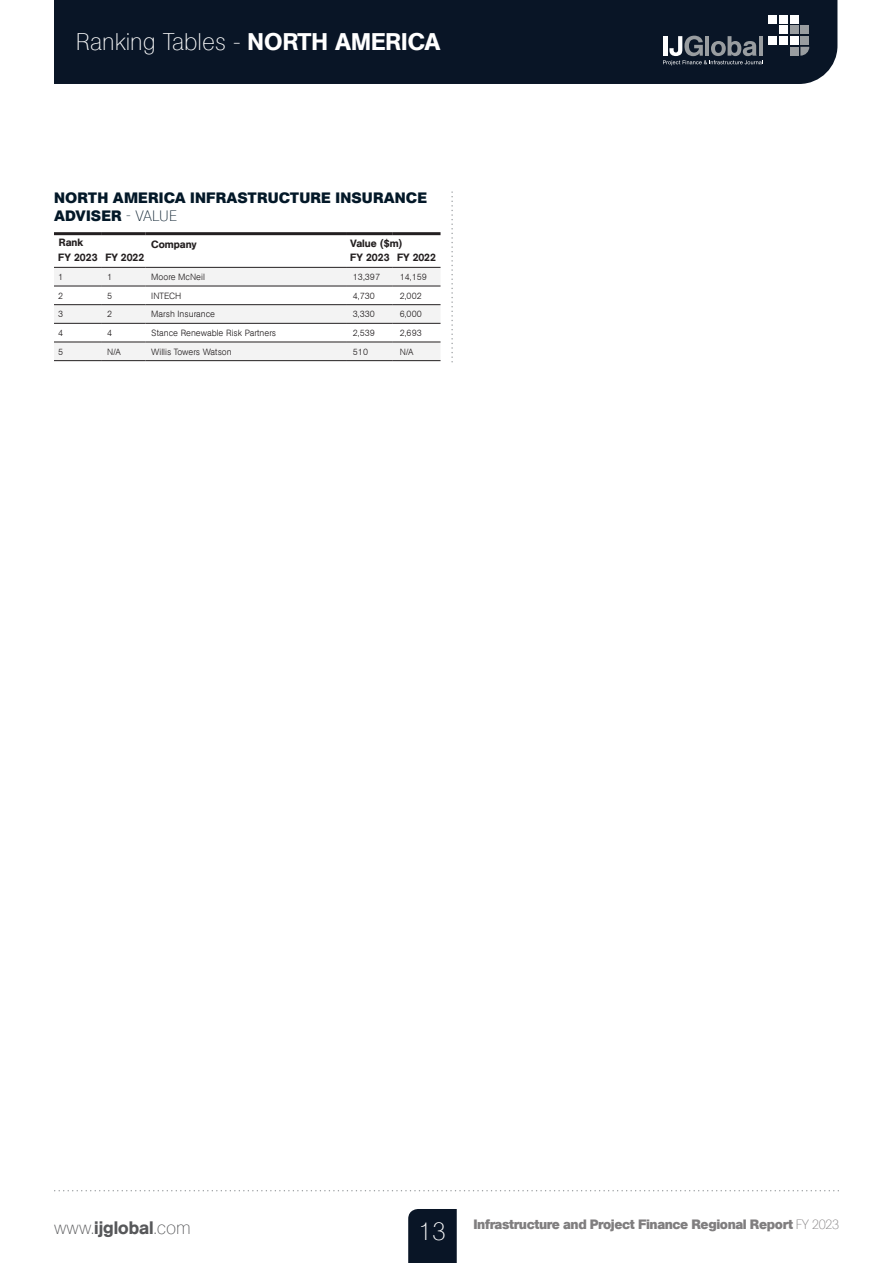
<style>
.page{position:relative;width:893px;height:1263px;background:#fff}
.page>*{position:absolute;margin:0;border:0;box-sizing:border-box;transform-origin:0 0}
.t1{font:200 24px "AG Book Std";color:#fff}
.t2{font:200 18px "AG Book Std";letter-spacing:.005em;color:#57585a}
.t3{font:700 15px/18px "AG Book Std";letter-spacing:.01em;color:#031828}
.t4{font:700 13.5px "AG Book Std";letter-spacing:-.03em;color:#807e7f}
.t5{font:500 10.5px "AG Book Std";color:#231f20}
.t6{font:300 9px "AG Book Std";color:#231f20}
.s1{font-weight:500}
.s2{font-weight:200}
.s3{font-weight:200;font-size:25.35px;color:#fff}
</style>
<div class="page">
<div style="left:408px;top:1209px;width:49px;height:54px;background:#091526"></div>
<svg style="left:55px;top:1190px;width:784px;height:1px"></svg>
<div style="left:54px;top:0;width:783px;height:84px;background:#091526"></div>
<div style="left:768px;top:15px;width:9px;height:9px;background:#fff"></div>
<div style="left:779px;top:15px;width:9px;height:9px;background:#fff"></div>
<div style="left:790px;top:15px;width:9px;height:9px;background:#fff"></div>
<div style="left:779px;top:25px;width:9px;height:9px;background:#fff"></div>
<div style="left:790px;top:25px;width:9px;height:9px;background:#999da0"></div>
<div style="left:800px;top:25px;width:9px;height:9px;background:#999da0"></div>
<div style="left:768px;top:36px;width:9px;height:9px;background:#fff"></div>
<div style="left:779px;top:36px;width:9px;height:9px;background:#fff"></div>
<div style="left:790px;top:36px;width:9px;height:9px;background:#fff"></div>
<div style="left:800px;top:36px;width:9px;height:9px;background:#999da0"></div>
<div style="left:790px;top:47px;width:9px;height:9px;background:#999da0"></div>
<svg style="left:800px;top:47px;width:9px;height:9px"></svg>
<svg style="left:663px;top:36px;width:100px;height:29px;background:#4d5661"></svg>
<svg style="left:54px;top:235px;width:387px;height:125px"></svg>
<hr style="left:54px;top:232px;width:47px;height:3px;background:#231f20">
<hr style="left:101px;top:232px;width:44px;height:3px;background:#231f20">
<hr style="left:145px;top:232px;width:201px;height:3px;background:#231f20">
<hr style="left:346px;top:232px;width:47px;height:3px;background:#231f20">
<hr style="left:393px;top:232px;width:48px;height:3px;background:#231f20">
<hr style="left:54px;top:286px;width:47px;height:1px;background:#231f20">
<hr style="left:101px;top:286px;width:44px;height:1px;background:#231f20">
<hr style="left:145px;top:286px;width:201px;height:1px;background:#231f20">
<hr style="left:346px;top:286px;width:47px;height:1px;background:#231f20">
<hr style="left:393px;top:286px;width:48px;height:1px;background:#231f20">
<hr style="left:54px;top:304px;width:47px;height:1px;background:#231f20">
<hr style="left:101px;top:304px;width:44px;height:1px;background:#231f20">
<hr style="left:145px;top:304px;width:201px;height:1px;background:#231f20">
<hr style="left:346px;top:304px;width:47px;height:1px;background:#231f20">
<hr style="left:393px;top:304px;width:48px;height:1px;background:#231f20">
<hr style="left:54px;top:323px;width:47px;height:1px;background:#231f20">
<hr style="left:101px;top:323px;width:44px;height:1px;background:#231f20">
<hr style="left:145px;top:323px;width:201px;height:1px;background:#231f20">
<hr style="left:346px;top:323px;width:47px;height:1px;background:#231f20">
<hr style="left:393px;top:323px;width:48px;height:1px;background:#231f20">
<hr style="left:54px;top:342px;width:47px;height:1px;background:#231f20">
<hr style="left:101px;top:342px;width:44px;height:1px;background:#231f20">
<hr style="left:145px;top:342px;width:201px;height:1px;background:#231f20">
<hr style="left:346px;top:342px;width:47px;height:1px;background:#231f20">
<hr style="left:393px;top:342px;width:48px;height:1px;background:#231f20">
<hr style="left:54px;top:360px;width:47px;height:1px;background:#231f20">
<hr style="left:101px;top:360px;width:44px;height:1px;background:#231f20">
<hr style="left:145px;top:360px;width:201px;height:1px;background:#231f20">
<hr style="left:346px;top:360px;width:47px;height:1px;background:#231f20">
<hr style="left:393px;top:360px;width:48px;height:1px;background:#231f20">
<hr style="left:54px;top:267px;width:47px;height:1px;background:#231f20">
<hr style="left:101px;top:267px;width:44px;height:1px;background:#231f20">
<hr style="left:145px;top:267px;width:201px;height:1px;background:#231f20">
<hr style="left:346px;top:267px;width:47px;height:1px;background:#231f20">
<hr style="left:393px;top:267px;width:48px;height:1px;background:#231f20">
<svg style="left:451px;top:192px;width:2px;height:171px"></svg>
<h1 class="t1" style="left:76px;top:28px;width:366px">Ranking Tables - <span class="s1">NORTH AMERICA</span></h1>
<h3 class="t3" style="left:54px;top:188px;width:374px">NORTH AMERICA INFRASTRUCTURE INSURANCE<br>ADVISER <span class="s2">- VALUE</span></h3>
<p class="t5" style="left:58px;top:251px;width:88px">FY 2023 FY 2022</p>
<p class="t5" style="left:59px;top:236px;width:26px">Rank</p>
<p class="t5" style="left:350px;top:237px;width:54px">Value ($m)</p>
<p class="t5" style="left:151px;top:238px;width:47px">Company</p>
<p class="t5" style="left:350px;top:251px;width:87px">FY 2023 FY 2022</p>
<p class="t6" style="left:58px;top:272px;width:7px">1</p>
<p class="t6" style="left:107px;top:272px;width:7px">1</p>
<p class="t6" style="left:151px;top:272px;width:55px">Moore McNeil</p>
<p class="t6" style="left:353px;top:272px;width:29px">13,397</p>
<p class="t6" style="left:400px;top:272px;width:29px">14,159</p>
<p class="t6" style="left:58px;top:290px;width:7px">2</p>
<p class="t6" style="left:107px;top:290px;width:7px">5</p>
<p class="t6" style="left:151px;top:290px;width:31px">INTECH</p>
<p class="t6" style="left:353px;top:290px;width:24px">4,730</p>
<p class="t6" style="left:400px;top:290px;width:24px">2,002</p>
<p class="t6" style="left:58px;top:309px;width:7px">3</p>
<p class="t6" style="left:107px;top:309px;width:7px">2</p>
<p class="t6" style="left:151px;top:309px;width:65px">Marsh Insurance</p>
<p class="t6" style="left:353px;top:309px;width:24px">3,330</p>
<p class="t6" style="left:400px;top:309px;width:24px">6,000</p>
<p class="t6" style="left:58px;top:328px;width:7px">4</p>
<p class="t6" style="left:107px;top:328px;width:7px">4</p>
<p class="t6" style="left:151px;top:328px;width:126px">Stance Renewable Risk Partners</p>
<p class="t6" style="left:353px;top:328px;width:24px">2,539</p>
<p class="t6" style="left:400px;top:328px;width:24px">2,693</p>
<p class="t6" style="left:58px;top:346px;width:7px">5</p>
<p class="t6" style="left:107px;top:346px;width:15px">N/A</p>
<p class="t6" style="left:151px;top:346px;width:82px">Willis Towers Watson</p>
<p class="t6" style="left:353px;top:346px;width:17px">510</p>
<p class="t6" style="left:400px;top:346px;width:15px">N/A</p>
<h2 class="t2" style="left:54px;top:1218px;width:138px">www.<span class="s1">ijglobal</span>.com</h2>
<h3 class="t4" style="left:419px;top:1216px;width:421px"><span class="s3">13</span> Infrastructure and Project Finance Regional Report <span class="s2">FY 2023</span></h3>
</div>
